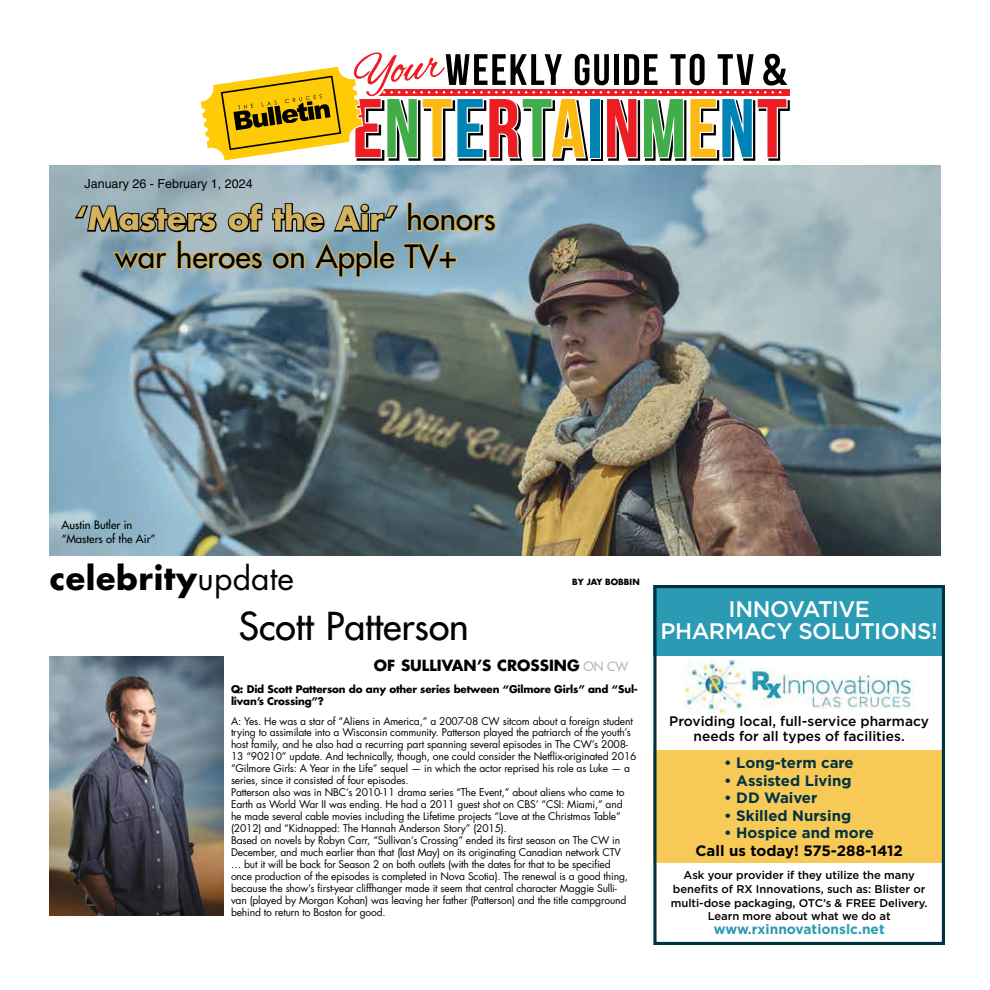
<style>
.page{position:relative;width:990px;height:990px;background:#fff}
.page>*{position:absolute;margin:0;border:0;box-sizing:border-box;transform-origin:0 0}
.t1{font:500 37.5px "Futura Std";color:#000}
.t2{font:700 31.88px "Futura Std";letter-spacing:.02em;color:#000}
.t3{font:500 31.25px/37.5px "Futura Std";color:#000;text-align:center}
.t4{font:500 22.5px/22.5px "Gotham";letter-spacing:-.025em;color:#fff;text-align:center}
.t5{font:700 15px "Gotham";color:#003241}
.t6{font:700 15px "Futura Std";color:#000}
.t7{font:700 15px "Gotham";color:#000}
.t8{font:500 13.75px/15px "Gotham";color:#000;text-align:center}
.t9{font:700 13.75px "Gotham";color:#2b9ab3}
.t10{font:12.5px "Helvetica LT Std";color:#000}
.t11{font:500 11.25px/13.8px "Gotham";letter-spacing:-.005em;color:#000;text-align:center}
.t12{font:500 11.25px/13.5px "Futura Std";color:#000}
.t13{font:11.25px "Helvetica LT Std";color:#000}
.t14{font:10.25px/12px "Futura Std";letter-spacing:-.015em;color:#000}
.t15{font:700 10.25px/12px "Futura Std";letter-spacing:-.015em;color:#000}
.t16{font:700 8.38px "Futura Std";color:#000}
.s1{font-weight:700;color:#d4b35f}
.s2{font-weight:400}
.s3{font-weight:500;font-size:12.5px;color:#b2b3b4}
</style>
<div class="page">
<img style="left:50px;top:166px;width:890px;height:390px">
<svg style="left:200px;top:52px;width:590px;height:109px"></svg>
<svg style="left:73px;top:202px;width:191px;height:72px;background:#8a9794"></svg>
<svg style="left:271px;top:199px;width:227px;height:80px;background:#92a6a4"></svg>
<img style="left:49px;top:657px;width:174px;height:259px">
<div style="left:653px;top:585px;width:292px;height:70px;background:#2b9ab3"></div>
<div style="left:653px;top:750px;width:292px;height:113px;background:#f7ca57"></div>
<div style="left:653px;top:585px;width:292px;height:360px;border:3px solid #003241"></div>
<img style="left:684px;top:659px;width:63px;height:55px">
<img style="left:750px;top:668px;width:164px;height:41px">
<p class="t10" style="left:85px;top:176px;width:170px">January 26 - February 1, 2024</p>
<h3 class="t3" style="left:76px;top:200px;width:421px"><span class="s1">‘Masters of the Air’</span> honors war heroes on Apple TV+</h3>
<p class="t12" style="left:61px;top:518px;width:96px">Austin Butler in “Masters of the Air”</p>
<h2 class="t2" style="left:50px;top:556px;width:246px">celebrity<span class="s2">update</span></h2>
<p class="t16" style="left:572px;top:576px;width:69px">BY JAY BOBBIN</p>
<h1 class="t1" style="left:239px;top:603px;width:231px">Scott Patterson</h1>
<h3 class="t6" style="left:374px;top:656px;width:256px">OF SULLIVAN’S CROSSING <span class="s3">ON CW</span></h3>
<p class="t15" style="left:231px;top:683px;width:408px">Q: Did Scott Patterson do any other series between “Gilmore Girls” and “Sul&shy;livan’s Crossing”?</p>
<p class="t14" style="left:231px;top:715px;width:407px">A: Yes. He was a star of “Aliens in America,” a 2007-08 CW sitcom about a foreign student trying to assimilate into a Wisconsin community. Patterson played the patriarch of the youth’s host family, and he also had a recurring part spanning several episodes in The CW’s 2008- 13 “90210” update. And technically, though, one could consider the Netflix-originated 2016 “Gilmore Girls: A Year in the Life” sequel — in which the actor reprised his role as Luke — a series, since it consisted of four episodes.<br>Patterson also was in NBC’s 2010-11 drama series “The Event,” about aliens who came to Earth as World War II was ending. He had a 2011 guest shot on CBS’ “CSI: Miami,” and<br>he made several cable movies including the Lifetime projects “Love at the Christmas Table” (2012) and “Kidnapped: The Hannah Anderson Story” (2015).<br>Based on novels by Robyn Carr, “Sullivan’s Crossing” ended its first season on The CW in December, and much earlier than that (last May) on its originating Canadian network CTV<br>… but it will be back for Season 2 on both outlets (with the dates for that to be specified<br>once production of the episodes is completed in Nova Scotia). The renewal is a good thing, because the show’s first-year cliffhanger made it seem that central character Maggie Sulli-<br>van (played by Morgan Kohan) was leaving her father (Patterson) and the title campground behind to return to Boston for good.</p>
<h3 class="t4" style="left:661px;top:597px;width:279px">INNOVATIVE<br>PHARMACY SOLUTIONS!</h3>
<h3 class="t8" style="left:669px;top:713px;width:261px">Providing local, full-service pharmacy needs for all types of facilities.</h3>
<h3 class="t5" style="left:724px;top:753px;width:131px">• Long-term care</h3>
<h3 class="t5" style="left:724px;top:770px;width:129px">• Assisted Living</h3>
<h3 class="t5" style="left:724px;top:788px;width:95px">• DD Waiver</h3>
<h3 class="t5" style="left:724px;top:805px;width:128px">• Skilled Nursing</h3>
<h3 class="t5" style="left:724px;top:823px;width:151px">• Hospice and more</h3>
<h3 class="t7" style="left:696px;top:840px;width:209px">Call us today! 575-288-1412</h3>
<p class="t11" style="left:671px;top:868px;width:258px">Ask your provider if they utilize the many benefits of RX Innovations, such as: Blister or multi-dose packaging, OTC’s &amp; FREE Delivery.<br>Learn more about what we do at</p>
<h3 class="t9" style="left:714px;top:920px;width:173px">www.rxinnovationslc.net</h3>
<p class="t13" style="left:890px;top:894px;width:45px">2 x 4” ad</p>
</div>
